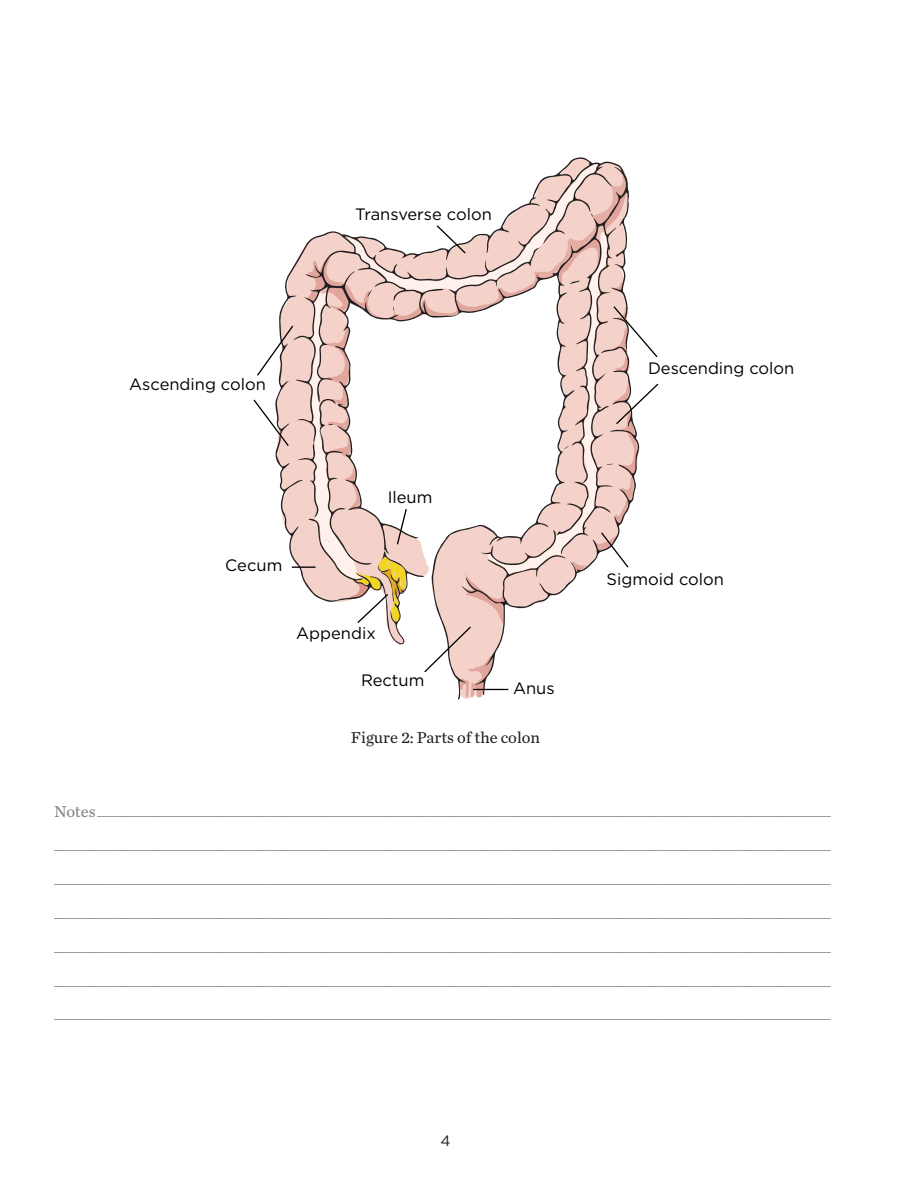
<style>
.page{position:relative;width:918px;height:1188px;background:#fff}
.page>*{position:absolute;margin:0;border:0;box-sizing:border-box;transform-origin:0 0}
.Notes{font:16.5px "Chronicle Text G2";color:#808285}
.t1{font:16.5px "Gotham";color:#000}
.Body{font:16.5px "Chronicle Text G2";color:#231f20}
.t2{font:15px "Gotham";color:#231f20}
</style>
<div class="page">
<svg style="left:253px;top:161px;width:406px;height:537px"></svg>
<p class="t1" style="left:355px;top:203px;width:138px">Transverse colon</p>
<p class="t1" style="left:129px;top:374px;width:138px">Ascending colon</p>
<p class="t1" style="left:225px;top:554px;width:59px">Cecum</p>
<p class="t1" style="left:388px;top:487px;width:46px">Ileum</p>
<p class="t1" style="left:296px;top:622px;width:81px">Appendix</p>
<p class="t1" style="left:361px;top:670px;width:65px">Rectum</p>
<p class="t1" style="left:513px;top:678px;width:43px">Anus</p>
<p class="Body" style="left:351px;top:725px;width:191px">Figure 2: Parts of the colon</p>
<p class="t1" style="left:648px;top:358px;width:148px">Descending colon</p>
<p class="t1" style="left:607px;top:569px;width:119px">Sigmoid colon</p>
<p class="Notes" style="left:54px;top:799px;width:778px">Notes_____________________________________________________________________________________________________</p>
<p class="Notes" style="left:54px;top:833px;width:778px">___________________________________________________________________________________________________________</p>
<p class="Notes" style="left:54px;top:867px;width:778px">___________________________________________________________________________________________________________</p>
<p class="Notes" style="left:54px;top:901px;width:778px">___________________________________________________________________________________________________________</p>
<p class="Notes" style="left:54px;top:935px;width:778px">___________________________________________________________________________________________________________</p>
<p class="Notes" style="left:54px;top:969px;width:778px">___________________________________________________________________________________________________________</p>
<p class="Notes" style="left:54px;top:1003px;width:778px">___________________________________________________________________________________________________________</p>
<p class="t2" style="left:440px;top:1131px;width:12px">4</p>
</div>
